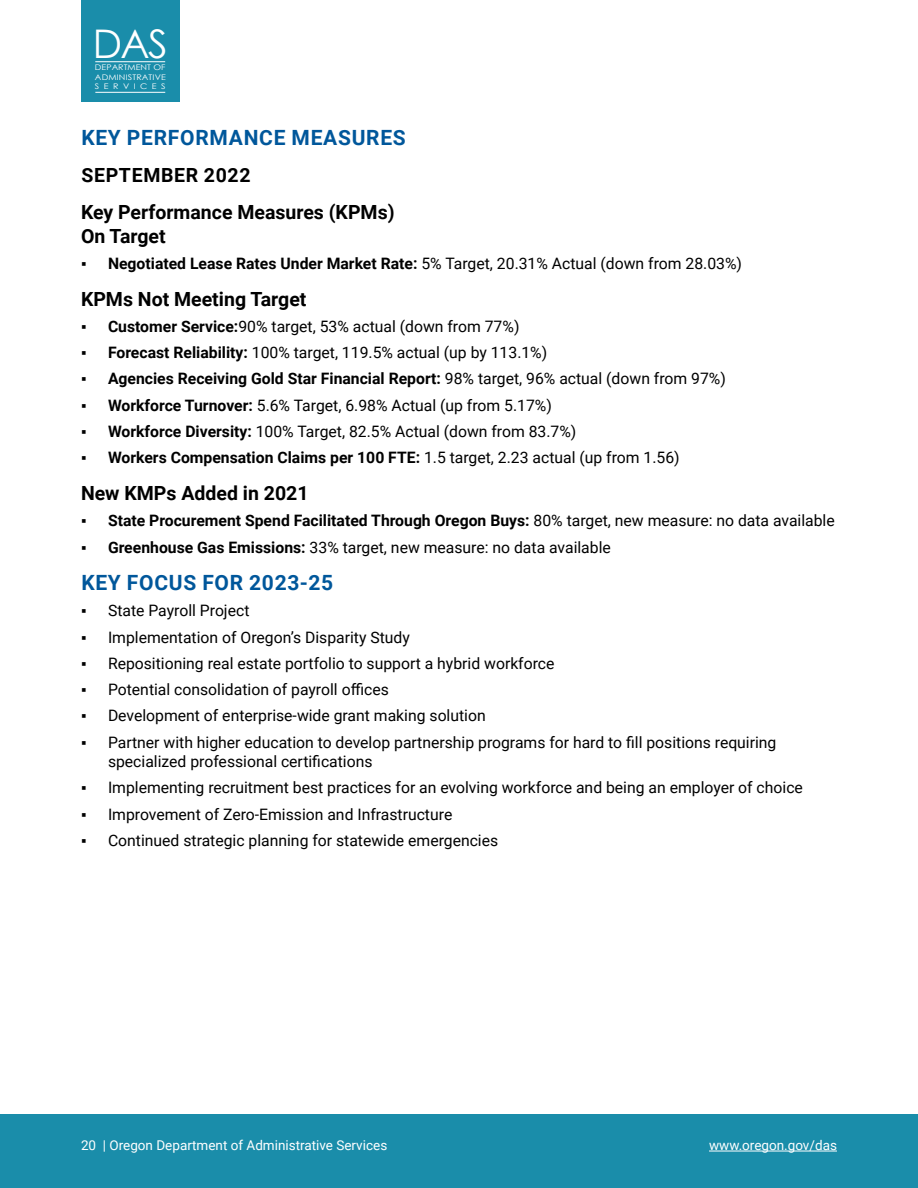
<style>
.page{position:relative;width:918px;height:1188px;background:#fff}
.page>*{position:absolute;margin:0;border:0;box-sizing:border-box;transform-origin:0 0}
.t1{font:39.45px "Century Gothic";color:#fff}
.t2{font:700 21px "Roboto";letter-spacing:.035em;color:#00579b}
.t3{font:700 19.5px/23.4px "Roboto";color:#000}
.t4{font:700 19.5px "Roboto";letter-spacing:.035em;color:#000}
.t5{font:15.75px/19.5px "Roboto";color:#000}
.t6{font:700 15.75px "Roboto";color:#000}
.t7{font:13.5px "Roboto";color:#fff}
.t8{font:7.8px/9.6px "Century Gothic";letter-spacing:.015em;color:#fff;text-align:justify;scale:1.15 1}
.s1{font-family:"Calibri"}
.s2{font-weight:700}
.s3{font-family:"Calibri";font-weight:400}
.s4{font-weight:400}
</style>
<div class="page">
<div style="left:81px;top:0;width:99px;height:102px;background:#1a8daa"></div>
<div style="left:0;top:1115px;width:918px;height:73px;background:#1a8daa"></div>
<hr style="left:95px;top:61px;width:70px;height:1px;background:#fff">
<hr style="left:95px;top:92px;width:70px;height:1px;background:#fff">
<hr style="left:709px;top:1151px;width:128px;height:1px;background:#fff">
<h1 class="t1" style="left:93px;top:16px;width:77px">DAS</h1>
<p class="t8" style="left:95px;top:63px;width:63px">DEPARTMENT OF ADMINISTRATIVE SERVICES</p>
<h2 class="t2" style="left:81px;top:123px;width:326px">KEY PERFORMANCE MEASURES</h2>
<h3 class="t4" style="left:81px;top:162px;width:171px">SEPTEMBER 2022</h3>
<h3 class="t3" style="left:81px;top:200px;width:315px">Key Performance Measures (KPMs)<br>On Target</h3>
<p class="t5" style="left:81px;top:253px;width:663px"><span class="s1">▪</span> <span class="s2">Negotiated Lease Rates Under Market Rate:</span> 5% Target, 20.31% Actual (down from 28.03%)</p>
<h3 class="t3" style="left:81px;top:286px;width:227px">KPMs Not Meeting Target</h3>
<p class="t5" style="left:81px;top:316px;width:440px"><span class="s1">▪</span> <span class="s2">Customer Service:</span>90% target, 53% actual (down from 77%)</p>
<p class="t5" style="left:81px;top:342px;width:468px"><span class="s1">▪</span> <span class="s2">Forecast Reliability:</span> 100% target, 119.5% actual (up by 113.1%)</p>
<p class="t6" style="left:81px;top:368px;width:646px"><span class="s3">▪</span> Agencies Receiving Gold Star Financial Report: <span class="s4">98% target, 96% actual (down from 97%)</span></p>
<p class="t5" style="left:81px;top:395px;width:472px"><span class="s1">▪</span> <span class="s2">Workforce Turnover:</span> 5.6% Target, 6.98% Actual (up from 5.17%)</p>
<p class="t5" style="left:81px;top:421px;width:497px"><span class="s1">▪</span> <span class="s2">Workforce Diversity:</span> 100% Target, 82.5% Actual (down from 83.7%)</p>
<p class="t6" style="left:81px;top:447px;width:600px"><span class="s3">▪</span> Workers Compensation Claims per 100 FTE: <span class="s4">1.5 target, 2.23 actual (up from 1.56)</span></p>
<h3 class="t3" style="left:81px;top:481px;width:229px">New KMPs Added in 2021</h3>
<p class="t6" style="left:81px;top:510px;width:755px"><span class="s3">▪</span> State Procurement Spend Facilitated Through Oregon Buys: <span class="s4">80% target, new measure: no data available</span></p>
<p class="t5" style="left:81px;top:537px;width:531px"><span class="s1">▪</span> <span class="s2">Greenhouse Gas Emissions:</span> 33% target, new measure: no data available</p>
<h2 class="t2" style="left:81px;top:568px;width:253px">KEY FOCUS FOR 2023-25</h2>
<p class="t5" style="left:81px;top:600px;width:170px"><span class="s1">▪</span> State Payroll Project</p>
<p class="t5" style="left:81px;top:627px;width:330px"><span class="s1">▪</span> Implementation of Oregon’s Disparity Study</p>
<p class="t5" style="left:81px;top:653px;width:475px"><span class="s1">▪</span> Repositioning real estate portfolio to support a hybrid workforce</p>
<p class="t5" style="left:81px;top:679px;width:309px"><span class="s1">▪</span> Potential consolidation of payroll offices</p>
<p class="t5" style="left:81px;top:705px;width:406px"><span class="s1">▪</span> Development of enterprise-wide grant making solution</p>
<p class="t5" style="left:108px;top:732px;width:670px;text-indent:-27px"><span class="s1">▪</span> Partner with higher education to develop partnership programs for hard to fill positions requiring specialized professional certifications</p>
<p class="t5" style="left:81px;top:777px;width:723px"><span class="s1">▪</span> Implementing recruitment best practices for an evolving workforce and being an employer of choice</p>
<p class="t5" style="left:81px;top:804px;width:373px"><span class="s1">▪</span> Improvement of Zero-Emission and Infrastructure</p>
<p class="t5" style="left:81px;top:830px;width:419px"><span class="s1">▪</span> Continued strategic planning for statewide emergencies</p>
<p class="t7" style="left:81px;top:1135px;width:308px">20 | Oregon Department of Administrative Services</p>
<p class="t7" style="left:709px;top:1135px;width:129px">www.oregon.gov/das</p>
</div>
